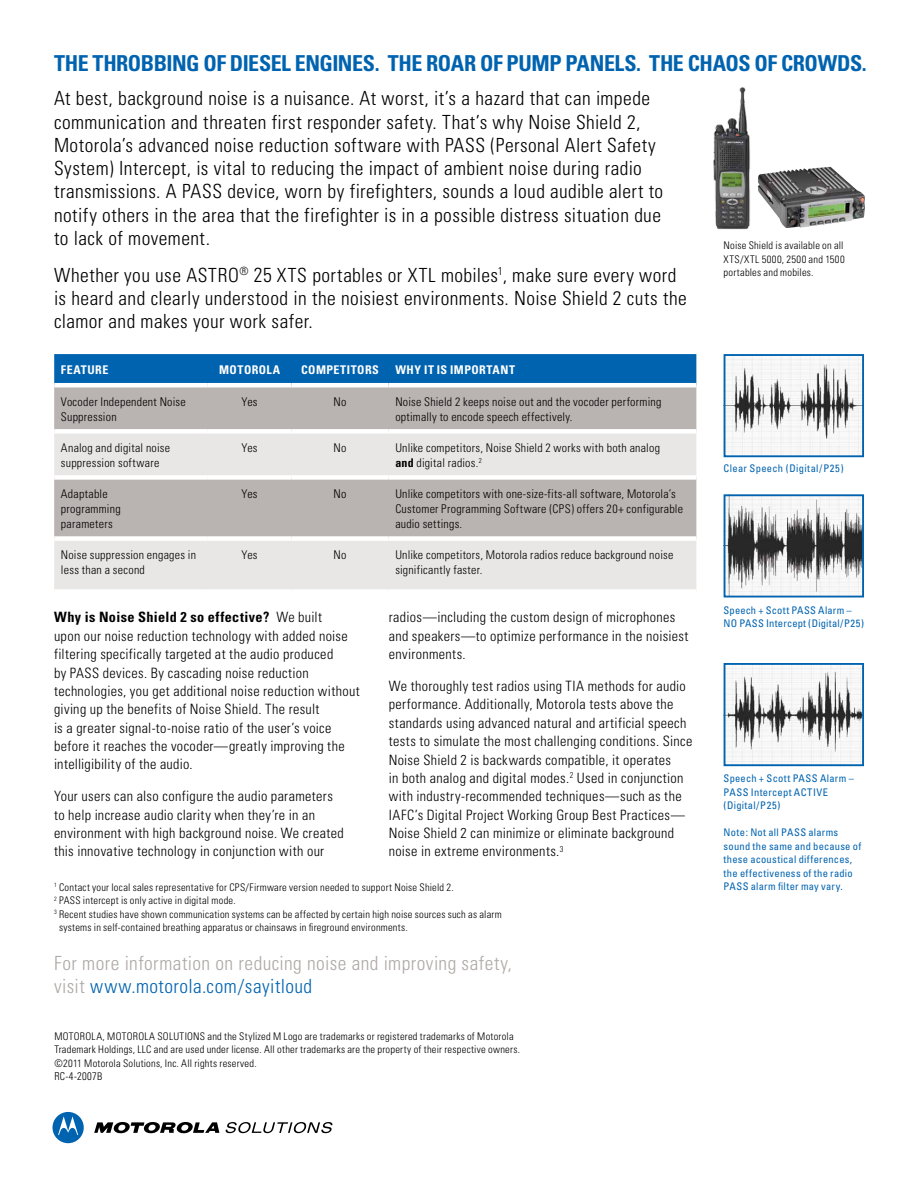
<style>
.page{position:relative;width:918px;height:1188px;background:#fff}
.page>*{position:absolute;margin:0;border:0;box-sizing:border-box;transform-origin:0 0}
.Inside_sub_title{font:700 condensed 21.9px "Univers";letter-spacing:-.02em;color:#0063b0}
.Inside_sub_title-2{font:300 condensed 19.5px/23.2px "Univers";letter-spacing:.025em;color:#000}
.t1{font:300 condensed 19.5px/23.2px "Univers";letter-spacing:.025em;color:#afa9a6}
.body{font:300 condensed 14.25px/18.3px "Univers";letter-spacing:.025em;color:#000}
.t2{font:300 condensed 12px/15px "Univers";letter-spacing:.02em;color:#000}
.t3{font:700 condensed 12px "Univers";letter-spacing:.04em;color:#fff}
.t4{font:300 condensed 10.95px "Univers";letter-spacing:.03em;color:#000;scale:.96 1}
.caption_body{font:300 condensed 10.5px/13.5px "Univers";letter-spacing:.025em;color:#000}
.caption_body-2{font:condensed 10.5px/13.5px "Univers";letter-spacing:.025em;color:#0063b0}
.blue_caption{font:condensed 10.5px "Univers";letter-spacing:.03em;color:#0063b0}
.s1{font-size:20.25px}
.s2{font-weight:700}
.s3{color:#0063b0}
.s4{font-size:10.5px}
</style>
<div class="page">
<div style="left:54px;top:354px;width:642px;height:29px;background:#0063b0"></div>
<div style="left:54px;top:387px;width:642px;height:42px;background:#b9b3b1"></div>
<svg style="left:54px;top:434px;width:642px;height:155px;background:#d6d2d1"></svg>
<div style="left:54px;top:475px;width:154px;height:5px;background:#fff"></div>
<div style="left:208px;top:475px;width:83px;height:5px;background:#fff"></div>
<div style="left:291px;top:475px;width:98px;height:5px;background:#fff"></div>
<div style="left:389px;top:475px;width:307px;height:5px;background:#fff"></div>
<div style="left:54px;top:536px;width:154px;height:5px;background:#fff"></div>
<div style="left:208px;top:536px;width:83px;height:5px;background:#fff"></div>
<div style="left:291px;top:536px;width:98px;height:5px;background:#fff"></div>
<div style="left:389px;top:536px;width:307px;height:5px;background:#fff"></div>
<img style="left:727px;top:357px;width:134px;height:97px">
<div style="left:724px;top:354px;width:140px;height:103px;border:2px solid #0063b0"></div>
<img style="left:727px;top:497px;width:134px;height:97px">
<div style="left:724px;top:494px;width:140px;height:103px;border:2px solid #0063b0"></div>
<img style="left:727px;top:666px;width:134px;height:97px">
<div style="left:724px;top:663px;width:140px;height:103px;border:2px solid #0063b0"></div>
<img style="left:713px;top:87px;width:37px;height:143px">
<svg style="left:829px;top:166px;width:36px;height:56px"></svg>
<img style="left:758px;top:167px;width:86px;height:61px">
<svg style="left:94px;top:1122px;width:125px;height:12px"></svg>
<svg style="left:52px;top:1112px;width:32px;height:31px"></svg>
<svg style="left:226px;top:1122px;width:106px;height:11px"></svg>
<p class="Inside_sub_title" style="left:54px;top:50px;width:814px">THE THROBBING OF DIESEL ENGINES. THE ROAR OF PUMP PANELS. THE CHAOS OF CROWDS.</p>
<p class="Inside_sub_title-2" style="left:54px;top:87px;width:611px">At best, background noise is a nuisance. At worst, it’s a hazard that can impede communication and threaten first responder safety. That’s why Noise Shield 2, Motorola’s advanced noise reduction software with PASS (Personal Alert Safety System) Intercept, is vital to reducing the impact of ambient noise during radio transmissions. A PASS device, worn by firefighters, sounds a loud audible alert to notify others in the area that the firefighter is in a possible distress situation due to lack of movement.</p>
<p class="Inside_sub_title-2" style="left:54px;top:263px;width:634px">Whether you use ASTRO<sup>®</sup> <span class="s1">25</span> XTS portables or XTL mobiles<sup>1</sup>, make sure every word is heard and clearly understood in the noisiest environments. Noise Shield 2 cuts the clamor and makes your work safer.</p>
<p class="t3" style="left:61px;top:363px;width:49px">FEATURE</p>
<p class="t3" style="left:219px;top:363px;width:62px">MOTOROLA</p>
<p class="t3" style="left:301px;top:363px;width:79px">COMPETITORS</p>
<p class="t3" style="left:395px;top:363px;width:121px">WHY IT IS IMPORTANT</p>
<p class="t2" style="left:61px;top:394px;width:126px">Vocoder Independent Noise<br>Suppression</p>
<p class="t2" style="left:242px;top:394px;width:17px">Yes</p>
<p class="t2" style="left:334px;top:394px;width:14px">No</p>
<p class="t2" style="left:395px;top:394px;width:268px">Noise Shield 2 keeps noise out and the vocoder performing optimally to encode speech effectively.</p>
<p class="t2" style="left:61px;top:440px;width:111px">Analog and digital noise suppression software</p>
<p class="t2" style="left:242px;top:440px;width:17px">Yes</p>
<p class="t2" style="left:334px;top:440px;width:14px">No</p>
<p class="t2" style="left:395px;top:440px;width:266px">Unlike competitors, Noise Shield 2 works with both analog <span class="s2">and</span> digital radios.<sup>2</sup></p>
<p class="t2" style="left:61px;top:486px;width:61px">Adaptable programming parameters</p>
<p class="t2" style="left:242px;top:486px;width:17px">Yes</p>
<p class="t2" style="left:334px;top:486px;width:14px">No</p>
<p class="t2" style="left:395px;top:486px;width:289px">Unlike competitors with one-size-fits-all software, Motorola’s<br>Customer Programming Software (CPS) offers 20+ configurable audio settings.</p>
<p class="t2" style="left:61px;top:547px;width:137px">Noise suppression engages in less than a second</p>
<p class="t2" style="left:242px;top:547px;width:17px">Yes</p>
<p class="t2" style="left:334px;top:547px;width:14px">No</p>
<p class="t2" style="left:395px;top:547px;width:280px">Unlike competitors, Motorola radios reduce background noise significantly faster.</p>
<p class="body" style="left:54px;top:608px;width:307px"><span class="s2">Why is Noise Shield 2 so effective?</span> We built<br>upon our noise reduction technology with added noise filtering specifically targeted at the audio produced<br>by PASS devices. By cascading noise reduction technologies, you get additional noise reduction without giving up the benefits of Noise Shield. The result<br>is a greater signal-to-noise ratio of the user’s voice before it reaches the vocoder—greatly improving the intelligibility of the audio.</p>
<p class="body" style="left:54px;top:787px;width:291px">Your users can also configure the audio parameters to help increase audio clarity when they’re in an environment with high background noise. We created this innovative technology in conjunction with our</p>
<p class="body" style="left:389px;top:608px;width:301px">radios—including the custom design of microphones and speakers—to optimize performance in the noisiest environments.</p>
<p class="body" style="left:389px;top:677px;width:305px">We thoroughly test radios using TIA methods for audio performance. Additionally, Motorola tests above the standards using advanced natural and artificial speech tests to simulate the most challenging conditions. Since Noise Shield 2 is backwards compatible, it operates<br>in both analog and digital modes.<sup>2</sup> Used in conjunction with industry-recommended techniques—such as the IAFC’s Digital Project Working Group Best Practices— Noise Shield 2 can minimize or eliminate background noise in extreme environments.<sup>3</sup></p>
<p class="caption_body" style="left:54px;top:880px;width:401px"><sup>1</sup> Contact your local sales representative for CPS/Firmware version needed to support Noise Shield 2.</p>
<p class="caption_body" style="left:54px;top:894px;width:183px"><sup>2</sup> PASS intercept is only active in digital mode.</p>
<p class="caption_body" style="left:59px;top:907px;width:444px;text-indent:-5px"><sup>3</sup> Recent studies have shown communication systems can be affected by certain high noise sources such as alarm systems in self-contained breathing apparatus or chainsaws in fireground environments.</p>
<p class="t1" style="left:54px;top:952px;width:459px">For more information on reducing noise and improving safety, visit <span class="s3">www.motorola.com/sayitloud</span></p>
<p class="caption_body" style="left:54px;top:1029px;width:467px">MOTOROLA, MOTOROLA SOLUTIONS and the Stylized M Logo are trademarks or registered trademarks of Motorola<br>Trademark Holdings, LLC and are used under license. All other trademarks are the property of their respective owners. ©2011 Motorola Solutions, Inc. All rights reserved.</p>
<p class="t4" style="left:54px;top:1070px;width:51px">RC-4-2007<span class="s4">B</span></p>
<p class="caption_body" style="left:724px;top:239px;width:123px;text-align:justify">Noise Shield is available on all XTS/XTL 5000, 2500 and 1500 portables and mobiles.</p>
<p class="blue_caption" style="left:724px;top:461px;width:122px">Clear Speech (Digital/P25)</p>
<p class="caption_body-2" style="left:724px;top:603px;width:142px">Speech + Scott PASS Alarm –<br>NO PASS Intercept (Digital/P25)</p>
<p class="caption_body-2" style="left:724px;top:772px;width:132px">Speech + Scott PASS Alarm –<br>PASS Intercept ACTIVE (Digital/P25)</p>
<p class="caption_body-2" style="left:724px;top:826px;width:139px">Note: Not all PASS alarms sound the same and because of these acoustical differences, the effectiveness of the radio<br>PASS alarm filter may vary.</p>
</div>
